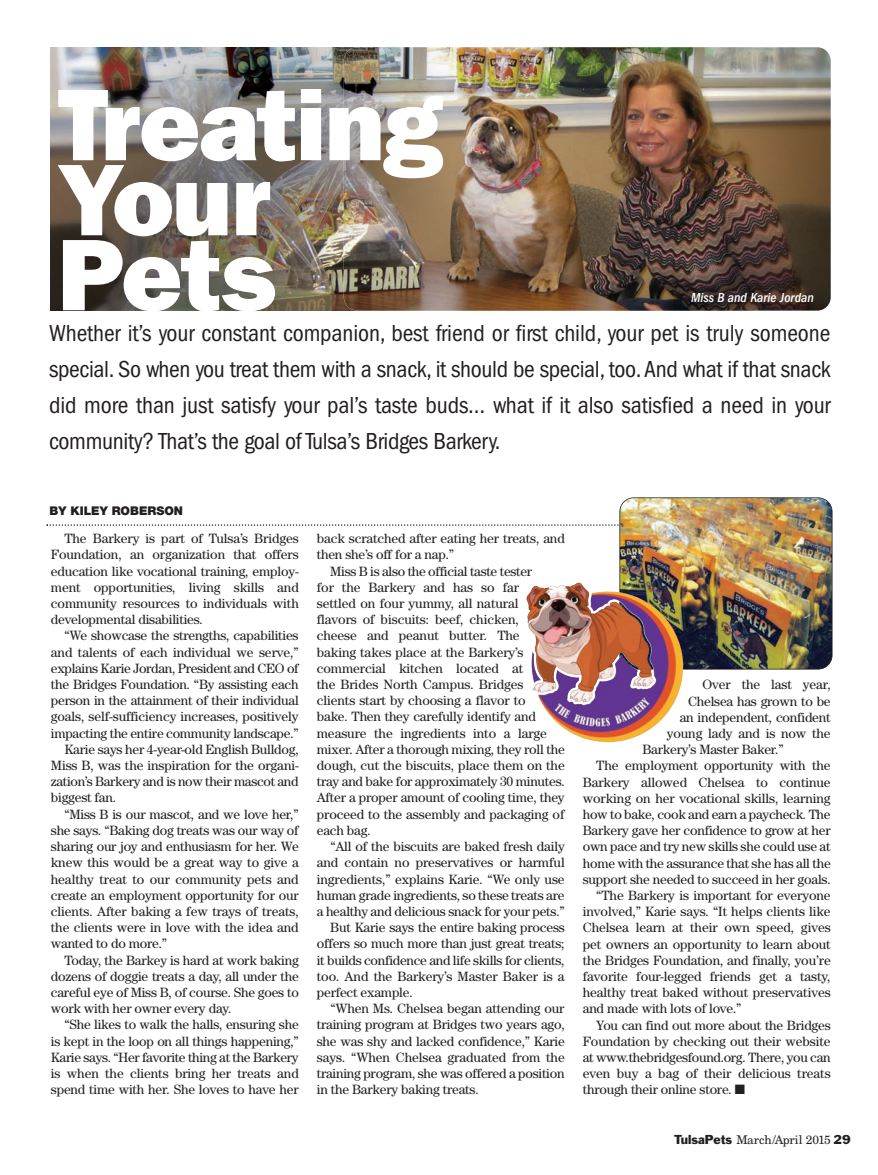
<style>
.page{position:relative;width:878px;height:1175px;background:#fff}
.page>*{position:absolute;margin:0;border:0;box-sizing:border-box;transform-origin:0 0}
.t1{font:102.3px/75px "ITC Franklin Gothic Std Hvy";letter-spacing:-.015em;color:#fff}
.t2{font:condensed 24px/36px "ITC Franklin Gothic Std";letter-spacing:-.015em;color:#231f20;text-align:justify}
.t3{font:13.5px/16.2px "Century";letter-spacing:-.015em;color:#231f20;text-align:justify}
.t4{font:italic 500 condensed 13.5px "ITC Franklin Gothic Std";color:#fff}
.t5{font:12px "New Century Schlbk";color:#231f20}
.t6{font:900 12px "Helvetica Neue";color:#231f20}
.s1{font-family:"Franklin Gothic"}
</style>
<div class="page">
<svg style="left:46px;top:524px;width:573px;height:2px"></svg>
<img style="left:51px;top:47px;width:303px;height:264px">
<img style="left:344px;top:47px;width:486px;height:264px;border-radius:14px">
<img style="left:619px;top:498px;width:213px;height:171px;border-radius:14px">
<div style="left:619px;top:497px;width:213px;height:172px;border:2px solid #231f20;border-radius:14px"></div>
<img style="left:537px;top:655px;width:111px;height:49px">
<h1 class="t1" style="left:58px;top:96px;width:386px">Treating<br>Your<br>Pets</h1>
<p class="t2" style="left:49px;top:317px;width:783px">Whether it’s your constant companion, best friend or first child, your pet is truly someone special. So when you treat them with a snack, it should be special, too. And what if that snack did more than just satisfy your pal’s taste buds… what if it also satisfied a need in your community? That’s the goal of Tulsa’s Bridges Barkery.</p>
<p class="t4" style="left:691px;top:293px;width:124px">Miss B and Karie Jordan</p>
<p class="t6" style="left:50px;top:506px;width:135px">BY KILEY ROBERSON</p>
<p class="t3" style="left:51px;top:531px;width:249px;text-indent:14px">The Barkery is part of Tulsa’s Bridges Foundation, an organization that offers education like vocational training, employ&shy;ment opportunities, living skills and community resources to individuals with developmental disabilities.</p>
<p class="t3" style="left:64px;top:629px;width:236px">“We showcase the strengths, capabilities</p>
<p class="t3" style="left:51px;top:645px;width:249px">and talents of each individual we serve,”</p>
<p class="t3" style="left:51px;top:661px;width:249px">explains Karie Jordan, President and CEO of</p>
<p class="t3" style="left:51px;top:677px;width:249px">the Bridges Foundation. “By assisting each</p>
<p class="t3" style="left:51px;top:693px;width:249px">person in the attainment of their individual</p>
<p class="t3" style="left:51px;top:710px;width:249px">goals, self-sufficiency increases, positively</p>
<p class="t3" style="left:51px;top:726px;width:249px">impacting the entire community landscape.”</p>
<p class="t3" style="left:64px;top:742px;width:236px">Karie says her 4-year-old English Bulldog,</p>
<p class="t3" style="left:51px;top:758px;width:249px">Miss B, was the inspiration for the organi-</p>
<p class="t3" style="left:51px;top:774px;width:249px">zation’s Barkery and is now their mascot and</p>
<p class="t3" style="left:51px;top:791px;width:67px">biggest fan.</p>
<p class="t3" style="left:64px;top:807px;width:236px">“Miss B is our mascot, and we love her,”</p>
<p class="t3" style="left:51px;top:823px;width:249px">she says. “Baking dog treats was our way of</p>
<p class="t3" style="left:51px;top:839px;width:249px">sharing our joy and enthusiasm for her. We</p>
<p class="t3" style="left:51px;top:855px;width:249px">knew this would be a great way to give a</p>
<p class="t3" style="left:51px;top:872px;width:249px">healthy treat to our community pets and</p>
<p class="t3" style="left:51px;top:888px;width:249px">create an employment opportunity for our</p>
<p class="t3" style="left:51px;top:904px;width:249px">clients. After baking a few trays of treats,</p>
<p class="t3" style="left:51px;top:920px;width:249px">the clients were in love with the idea and</p>
<p class="t3" style="left:51px;top:936px;width:118px">wanted to do more.”</p>
<p class="t3" style="left:64px;top:953px;width:236px">Today, the Barkey is hard at work baking</p>
<p class="t3" style="left:51px;top:969px;width:249px">dozens of doggie treats a day, all under the</p>
<p class="t3" style="left:51px;top:985px;width:249px">careful eye of Miss B, of course. She goes to</p>
<p class="t3" style="left:51px;top:1001px;width:182px">work with her owner every day.</p>
<p class="t3" style="left:64px;top:1017px;width:236px">“She likes to walk the halls, ensuring she</p>
<p class="t3" style="left:51px;top:1034px;width:249px">is kept in the loop on all things happening,”</p>
<p class="t3" style="left:51px;top:1050px;width:249px">Karie says. “Her favorite thing at the Barkery</p>
<p class="t3" style="left:51px;top:1066px;width:249px">is when the clients bring her treats and</p>
<p class="t3" style="left:51px;top:1082px;width:249px">spend time with her. She loves to have her</p>
<p class="t3" style="left:317px;top:531px;width:249px">back scratched after eating her treats, and</p>
<p class="t3" style="left:317px;top:548px;width:139px">then she’s off for a nap.”</p>
<p class="t3" style="left:330px;top:564px;width:203px">Miss B is also the official taste tester</p>
<p class="t3" style="left:317px;top:580px;width:204px">for the Barkery and has so far</p>
<p class="t3" style="left:317px;top:596px;width:203px">settled on four yummy, all natural</p>
<p class="t3" style="left:317px;top:612px;width:204px">flavors of biscuits: beef, chicken,</p>
<p class="t3" style="left:317px;top:629px;width:204px">cheese and peanut butter. The</p>
<p class="t3" style="left:317px;top:645px;width:208px">baking takes place at the Barkery’s</p>
<p class="t3" style="left:317px;top:661px;width:208px">commercial kitchen located at</p>
<p class="t3" style="left:317px;top:677px;width:208px">the Brides North Campus. Bridges</p>
<p class="t3" style="left:317px;top:693px;width:210px">clients start by choosing a flavor to</p>
<p class="t3" style="left:317px;top:710px;width:220px">bake. Then they carefully identify and</p>
<p class="t3" style="left:317px;top:726px;width:232px">measure the ingredients into a large</p>
<p class="t3" style="left:317px;top:742px;width:249px">mixer. After a thorough mixing, they roll the</p>
<p class="t3" style="left:317px;top:758px;width:249px">dough, cut the biscuits, place them on the</p>
<p class="t3" style="left:317px;top:774px;width:249px">tray and bake for approximately 30 minutes.</p>
<p class="t3" style="left:317px;top:791px;width:249px">After a proper amount of cooling time, they</p>
<p class="t3" style="left:317px;top:807px;width:249px">proceed to the assembly and packaging of</p>
<p class="t3" style="left:317px;top:823px;width:55px">each bag.</p>
<p class="t3" style="left:330px;top:839px;width:236px">“All of the biscuits are baked fresh daily</p>
<p class="t3" style="left:317px;top:855px;width:249px">and contain no preservatives or harmful</p>
<p class="t3" style="left:317px;top:872px;width:249px">ingredients,” explains Karie. “We only use</p>
<p class="t3" style="left:317px;top:888px;width:249px">human grade ingredients, so these treats are</p>
<p class="t3" style="left:317px;top:904px;width:249px">a healthy and delicious snack for your pets.”</p>
<p class="t3" style="left:330px;top:920px;width:236px">But Karie says the entire baking process</p>
<p class="t3" style="left:317px;top:936px;width:249px">offers so much more than just great treats;</p>
<p class="t3" style="left:317px;top:953px;width:249px">it builds confidence and life skills for clients,</p>
<p class="t3" style="left:317px;top:969px;width:249px">too. And the Barkery’s Master Baker is a</p>
<p class="t3" style="left:317px;top:985px;width:97px">perfect example.</p>
<p class="t3" style="left:330px;top:1001px;width:236px">“When Ms. Chelsea began attending our</p>
<p class="t3" style="left:317px;top:1017px;width:249px">training program at Bridges two years ago,</p>
<p class="t3" style="left:317px;top:1034px;width:249px">she was shy and lacked confidence,” Karie</p>
<p class="t3" style="left:317px;top:1050px;width:249px">says. “When Chelsea graduated from the</p>
<p class="t3" style="left:317px;top:1066px;width:249px">training program, she was offered a position</p>
<p class="t3" style="left:317px;top:1082px;width:163px">in the Barkery baking treats.</p>
<p class="t3" style="left:702px;top:678px;width:130px">Over the last year,</p>
<p class="t3" style="left:688px;top:694px;width:144px">Chelsea has grown to be</p>
<p class="t3" style="left:679px;top:710px;width:152px">an independent, confident</p>
<p class="t3" style="left:666px;top:726px;width:165px">young lady and is now the</p>
<p class="t3" style="left:642px;top:742px;width:143px">Barkery’s Master Baker.”</p>
<p class="t3" style="left:596px;top:759px;width:236px">The employment opportunity with the</p>
<p class="t3" style="left:582px;top:775px;width:249px">Barkery allowed Chelsea to continue</p>
<p class="t3" style="left:582px;top:791px;width:249px">working on her vocational skills, learning</p>
<p class="t3" style="left:582px;top:807px;width:249px">how to bake, cook and earn a paycheck. The</p>
<p class="t3" style="left:582px;top:823px;width:249px">Barkery gave her confidence to grow at her</p>
<p class="t3" style="left:582px;top:840px;width:249px">own pace and try new skills she could use at</p>
<p class="t3" style="left:582px;top:856px;width:249px">home with the assurance that she has all the</p>
<p class="t3" style="left:582px;top:872px;width:249px">support she needed to succeed in her goals.</p>
<p class="t3" style="left:596px;top:888px;width:236px">“The Barkery is important for everyone</p>
<p class="t3" style="left:582px;top:904px;width:249px">involved,” Karie says. “It helps clients like</p>
<p class="t3" style="left:582px;top:921px;width:249px">Chelsea learn at their own speed, gives</p>
<p class="t3" style="left:582px;top:937px;width:249px">pet owners an opportunity to learn about</p>
<p class="t3" style="left:582px;top:953px;width:249px">the Bridges Foundation, and finally, you’re</p>
<p class="t3" style="left:582px;top:969px;width:249px">favorite four-legged friends get a tasty,</p>
<p class="t3" style="left:582px;top:985px;width:249px">healthy treat baked without preservatives</p>
<p class="t3" style="left:582px;top:1002px;width:160px">and made with lots of love.”</p>
<p class="t3" style="left:596px;top:1018px;width:236px">You can find out more about the Bridges</p>
<p class="t3" style="left:582px;top:1034px;width:249px">Foundation by checking out their website</p>
<p class="t3" style="left:582px;top:1050px;width:249px">at www.thebridgesfound.org. There, you can</p>
<p class="t3" style="left:582px;top:1066px;width:249px">even buy a bag of their delicious treats</p>
<p class="t3" style="left:582px;top:1083px;width:164px">through their online store. ■</p>
<p class="t5" style="left:674px;top:1134px;width:178px"><span class="s1">TulsaPets</span> March/April 2015 <span class="s1">29</span></p>
</div>
